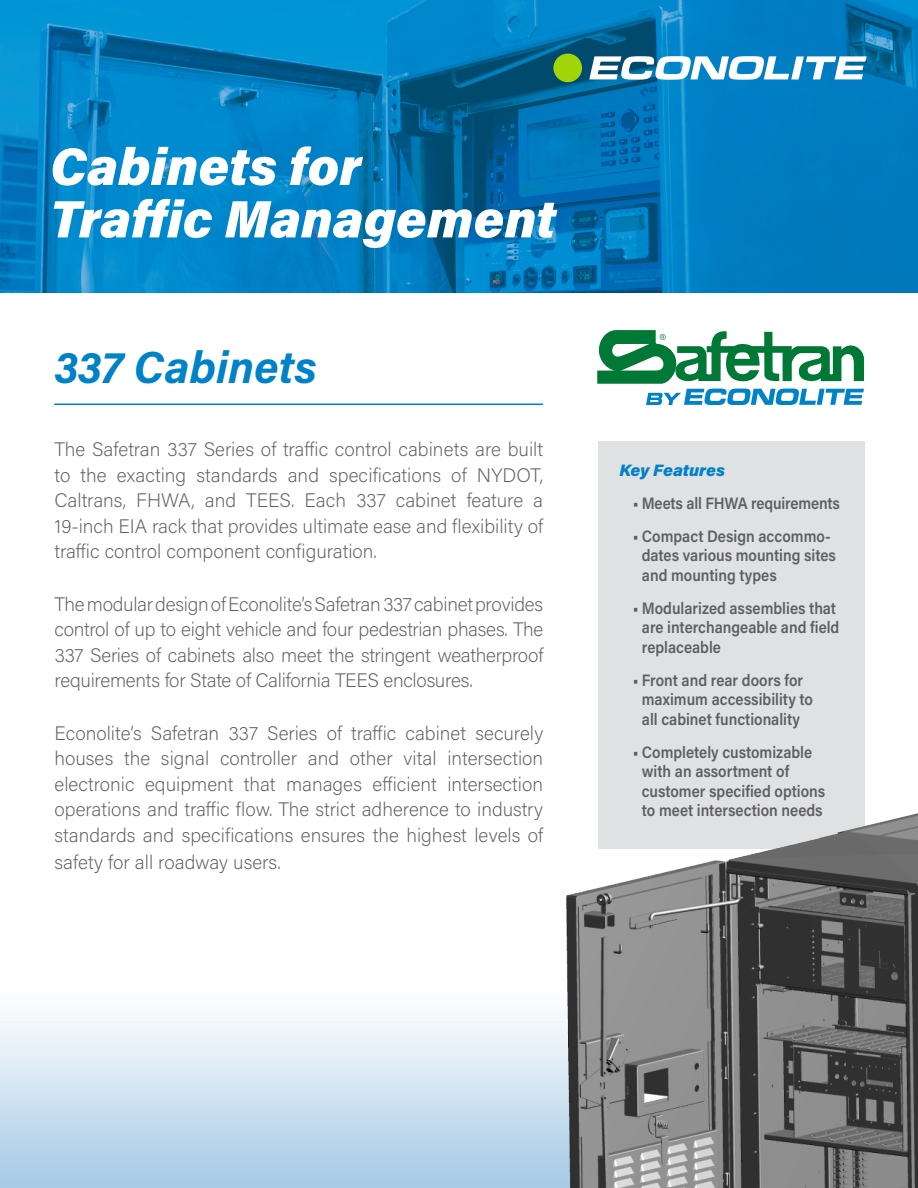
<style>
.page{position:relative;width:918px;height:1188px;background:#fff}
.page>*{position:absolute;margin:0;border:0;box-sizing:border-box;transform-origin:0 0}
.White_Overlay_Header{font:italic 900 52.5px "Acumin Pro";color:#fff}
.H1_front_page{font:italic 700 45px "Acumin Pro";color:#0082c8}
.Front_Page_Body_Copy{font:200 19.5px/25.5px "Acumin Pro";letter-spacing:-.005em;color:#5f5f62;text-align:justify}
.t1{font:600 16.5px/19.5px "Acumin Pro";color:#5f5f62;scale:.9 1}
.Featured_Box_Header{font:italic 900 16.5px "Acumin Pro";color:#0082c8}
</style>
<div class="page">
<img style="left:0;top:0;width:918px;height:293px">
<svg style="left:589px;top:56px;width:278px;height:24px"></svg>
<div style="left:553px;top:54px;width:29px;height:28px;background:#a2d40a;border-radius:50%"></div>
<svg style="left:597px;top:330px;width:267px;height:75px"></svg>
<hr style="left:55px;top:404px;width:487px;height:1px;background:#0082c8">
<div style="left:598px;top:442px;width:267px;height:407px;background:#e0e1e3"></div>
<img style="left:551px;top:813px;width:367px;height:375px">
<p class="White_Overlay_Header" style="left:50px;top:129px;width:313px">Cabinets for</p>
<p class="White_Overlay_Header" style="left:50px;top:182px;width:507px">Traffic Management</p>
<p class="H1_front_page" style="left:54px;top:335px;width:264px">337 Cabinets</p>
<p class="Front_Page_Body_Copy" style="left:55px;top:436px;width:490px">The Safetran 337 Series of traffic control cabinets are built to the exacting standards and specifications of NYDOT, Caltrans, FHWA, and TEES. Each 337 cabinet feature a 19-inch EIA rack that provides ultimate ease and flexibility of traffic control component configuration.</p>
<p class="Front_Page_Body_Copy" style="left:55px;top:590px;width:490px">The modular design of Econolite’s Safetran 337 cabinet provides control of up to eight vehicle and four pedestrian phases. The 337 Series of cabinets also meet the stringent weatherproof requirements for State of California TEES enclosures.</p>
<p class="Front_Page_Body_Copy" style="left:55px;top:719px;width:490px">Econolite’s Safetran 337 Series of traffic cabinet securely houses the signal controller and other vital intersection electronic equipment that manages efficient intersection operations and traffic flow. The strict adherence to industry standards and specifications ensures the highest levels of safety for all roadway users.</p>
<p class="Featured_Box_Header" style="left:619px;top:458px;width:107px">Key Features</p>
<p class="t1" style="left:633px;top:492px;width:232px">• Meets all FHWA requirements</p>
<p class="t1" style="left:642px;top:525px;width:217px;text-indent:-9px">• Compact Design accommo&shy;dates various mounting sites and mounting types</p>
<p class="t1" style="left:642px;top:597px;width:221px;text-indent:-9px">• Modularized assemblies that are interchangeable and field replaceable</p>
<p class="t1" style="left:642px;top:669px;width:192px;text-indent:-9px">• Front and rear doors for maximum accessibility to all cabinet functionality</p>
<p class="t1" style="left:642px;top:741px;width:205px;text-indent:-9px">• Completely customizable with an assortment of customer specified options to meet intersection needs</p>
</div>
